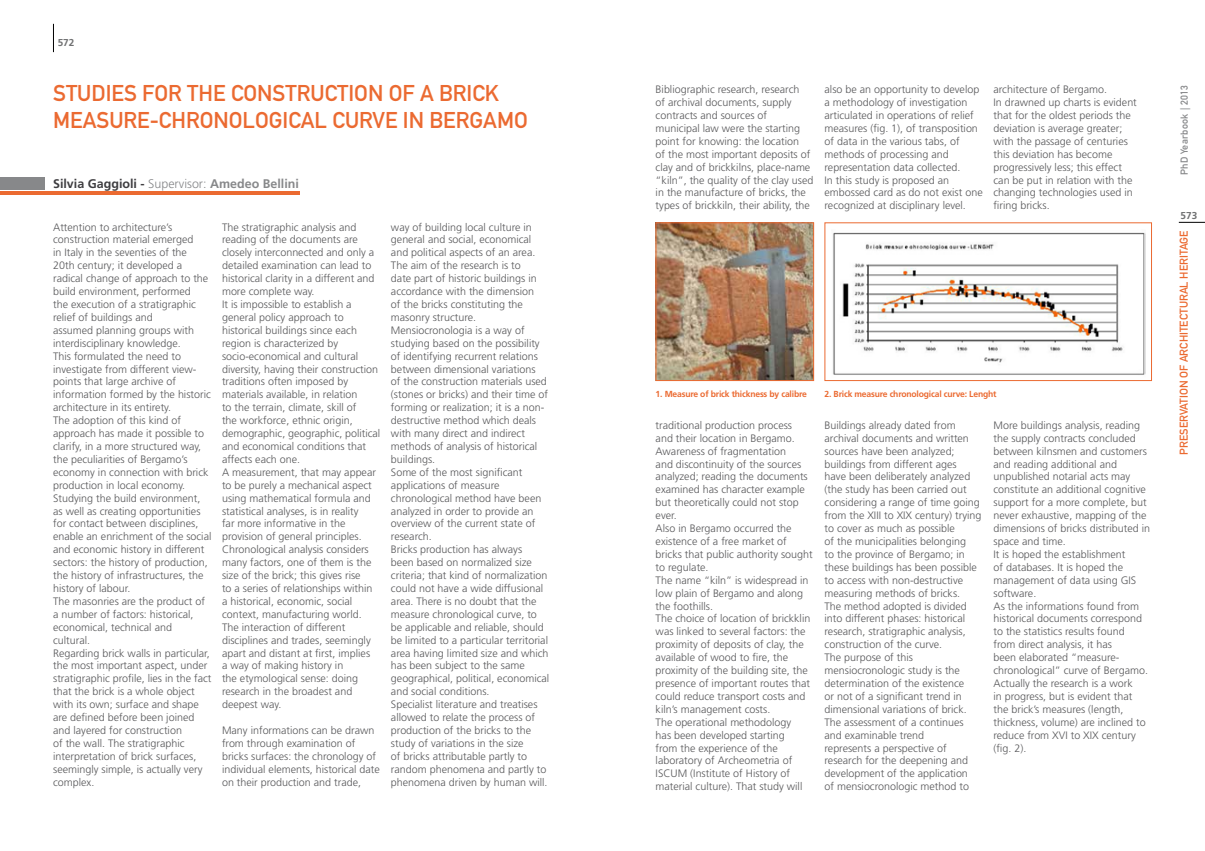
<style>
.page{position:relative;width:1205px;height:851px;background:#fff}
.page>*{position:absolute;margin:0;border:0;box-sizing:border-box;transform-origin:0 0}
.t1{font:22.5px/27px "DIN Mittelschrift Std";color:#eb6a31}
.t2{font:700 12.5px "Frutiger LT Std";color:#3e3d40}
.t3{font:11.25px "DIN Mittelschrift Std";color:#eb6a31}
.t4{font:300 10.75px/12.9px "Frutiger LT Std";color:#58585a}
.t5{font:10px "DIN Mittelschrift Std";letter-spacing:.03em;color:#87888a}
.t6{font:700 10px "Frutiger LT Std";color:#707172}
.t7{font:700 8.75px "Frutiger LT Std";letter-spacing:-.02em;color:#eb6a31}
.s1{font-weight:300;color:#87888a}
.s2{color:#87888a}
</style>
<div class="page">
<svg style="left:53px;top:24px;width:1px;height:28px"></svg>
<svg style="left:1179px;top:222px;width:26px;height:1px"></svg>
<hr style="left:0;top:191px;width:299px;height:4px;background:#eb6a31">
<div style="left:0;top:178px;width:44px;height:12px;background:#87888a"></div>
<img style="left:658px;top:224px;width:154px;height:155px">
<div style="left:656px;top:222px;width:158px;height:159px;border:1px solid #eb6a31"></div>
<img style="left:833px;top:232px;width:312px;height:143px">
<div style="left:824px;top:222px;width:328px;height:159px;border:1px solid #eb6a31"></div>
<p class="t6" style="left:58px;top:37px;width:18px">572</p>
<h1 class="t1" style="left:53px;top:80px;width:476px">STUDIES FOR THE CONSTRUCTION OF A BRICK<br>MEASURE-CHRONOLOGICAL CURVE IN BERGAMO</h1>
<p class="t2" style="left:53px;top:176px;width:247px">Silvia Gaggioli - <span class="s1">Supervisor:</span> <span class="s2">Amedeo Bellini</span></p>
<p class="t4" style="left:53px;top:220px;width:160px">Attention to architecture’s construction material emerged<br>in Italy in the seventies of the<br>20th century; it developed a radical change of approach to the build environment, performed<br>the execution of a stratigraphic relief of buildings and<br>assumed planning groups with interdisciplinary knowledge.<br>This formulated the need to investigate from different view&shy;points that large archive of information formed by the historic architecture in its entirety.<br>The adoption of this kind of approach has made it possible to clarify, in a more structured way, the peculiarities of Bergamo’s economy in connection with brick production in local economy.<br>Studying the build environment, as well as creating opportunities for contact between disciplines, enable an enrichment of the social and economic history in different sectors: the history of production, the history of infrastructures, the history of labour.<br>The masonries are the product of a number of factors: historical, economical, technical and cultural.<br>Regarding brick walls in particular, the most important aspect, under stratigraphic profile, lies in the fact that the brick is a whole object with its own; surface and shape are defined before been joined and layered for construction<br>of the wall. The stratigraphic interpretation of brick surfaces, seemingly simple, is actually very complex.</p>
<p class="t4" style="left:222px;top:220px;width:160px">The stratigraphic analysis and reading of the documents are closely interconnected and only a detailed examination can lead to historical clarity in a different and more complete way.<br>It is impossible to establish a general policy approach to historical buildings since each region is characterized by socio-economical and cultural diversity, having their construction traditions often imposed by materials available, in relation<br>to the terrain, climate, skill of<br>the workforce, ethnic origin, demographic, geographic, political and economical conditions that affects each one.<br>A measurement, that may appear to be purely a mechanical aspect using mathematical formula and statistical analyses, is in reality<br>far more informative in the provision of general principles.<br>Chronological analysis considers many factors, one of them is the size of the brick; this gives rise<br>to a series of relationships within a historical, economic, social context, manufacturing world.<br>The interaction of different disciplines and trades, seemingly apart and distant at first, implies<br>a way of making history in<br>the etymological sense: doing research in the broadest and deepest way.</p>
<p class="t4" style="left:222px;top:724px;width:159px">Many informations can be drawn from through examination of bricks surfaces: the chronology of individual elements, historical date on their production and trade,</p>
<p class="t4" style="left:391px;top:220px;width:160px">way of building local culture in general and social, economical and political aspects of an area.<br>The aim of the research is to<br>date part of historic buildings in accordance with the dimension<br>of the bricks constituting the masonry structure.<br>Mensiocronologia is a way of studying based on the possibility of identifying recurrent relations between dimensional variations<br>of the construction materials used (stones or bricks) and their time of forming or realization; it is a non&shy;destructive method which deals with many direct and indirect methods of analysis of historical buildings.<br>Some of the most significant applications of measure chronological method have been analyzed in order to provide an overview of the current state of research.<br>Bricks production has always<br>been based on normalized size criteria; that kind of normalization could not have a wide diffusional area. There is no doubt that the measure chronological curve, to be applicable and reliable, should be limited to a particular territorial area having limited size and which has been subject to the same geographical, political, economical and social conditions.<br>Specialist literature and treatises allowed to relate the process of production of the bricks to the study of variations in the size<br>of bricks attributable partly to random phenomena and partly to phenomena driven by human will.</p>
<p class="t4" style="left:656px;top:83px;width:159px">Bibliographic research, research<br>of archival documents, supply contracts and sources of municipal law were the starting point for knowing: the location<br>of the most important deposits of clay and of brickkilns, place-name “kiln”, the quality of the clay used in the manufacture of bricks, the types of brickkiln, their ability, the</p>
<p class="t4" style="left:824px;top:83px;width:160px">also be an opportunity to develop a methodology of investigation articulated in operations of relief measures (fig. 1), of transposition of data in the various tabs, of methods of processing and representation data collected.<br>In this study is proposed an embossed card as do not exist one recognized at disciplinary level.</p>
<p class="t4" style="left:993px;top:83px;width:145px">architecture of Bergamo.<br>In drawned up charts is evident that for the oldest periods the deviation is average greater; with the passage of centuries this deviation has become progressively less; this effect can be put in relation with the changing technologies used in firing bricks.</p>
<p class="t7" style="left:656px;top:388px;width:153px">1. Measure of brick thickness by calibre</p>
<p class="t7" style="left:824px;top:388px;width:173px">2. Brick measure chronological curve: Lenght</p>
<p class="t4" style="left:656px;top:419px;width:159px">traditional production process<br>and their location in Bergamo.<br>Awareness of fragmentation<br>and discontinuity of the sources analyzed; reading the documents examined has character example but theoretically could not stop ever.<br>Also in Bergamo occurred the existence of a free market of bricks that public authority sought to regulate.<br>The name “kiln” is widespread in low plain of Bergamo and along the foothills.<br>The choice of location of brickklin was linked to several factors: the proximity of deposits of clay, the available of wood to fire, the proximity of the building site, the presence of important routes that could reduce transport costs and kiln’s management costs.<br>The operational methodology<br>has been developed starting<br>from the experience of the laboratory of Archeometria of<br>ISCUM (Institute of History of material culture). That study will</p>
<p class="t4" style="left:824px;top:419px;width:158px">Buildings already dated from archival documents and written sources have been analyzed; buildings from different ages<br>have been deliberately analyzed (the study has been carried out considering a range of time going from the XIII to XIX century) trying to cover as much as possible<br>of the municipalities belonging<br>to the province of Bergamo; in these buildings has been possible to access with non-destructive measuring methods of bricks.<br>The method adopted is divided into different phases: historical research, stratigraphic analysis, construction of the curve.<br>The purpose of this mensiocronologic study is the determination of the existence<br>or not of a significant trend in dimensional variations of brick.<br>The assessment of a continues and examinable trend<br>represents a perspective of research for the deepening and development of the application<br>of mensiocronologic method to</p>
<p class="t4" style="left:993px;top:419px;width:158px">More buildings analysis, reading the supply contracts concluded between kilnsmen and customers and reading additional and unpublished notarial acts may constitute an additional cognitive support for a more complete, but never exhaustive, mapping of the dimensions of bricks distributed in space and time.<br>It is hoped the establishment<br>of databases. It is hoped the management of data using GIS software.<br>As the informations found from historical documents correspond to the statistics results found<br>from direct analysis, it has<br>been elaborated “measure&shy;chronological” curve of Bergamo.<br>Actually the research is a work<br>in progress, but is evident that<br>the brick’s measures (length, thickness, volume) are inclined to reduce from XVI to XIX century (fig. 2).</p>
<p class="t5" style="left:1178px;top:175px;width:92px;rotate:-90deg">PhD Yearbook | 2013</p>
<p class="t6" style="left:1180px;top:210px;width:18px">573</p>
<p class="t3" style="left:1177px;top:454px;width:225px;rotate:-90deg">PRESERVATION OF ARCHITECTURAL HERITAGE</p>
</div>
